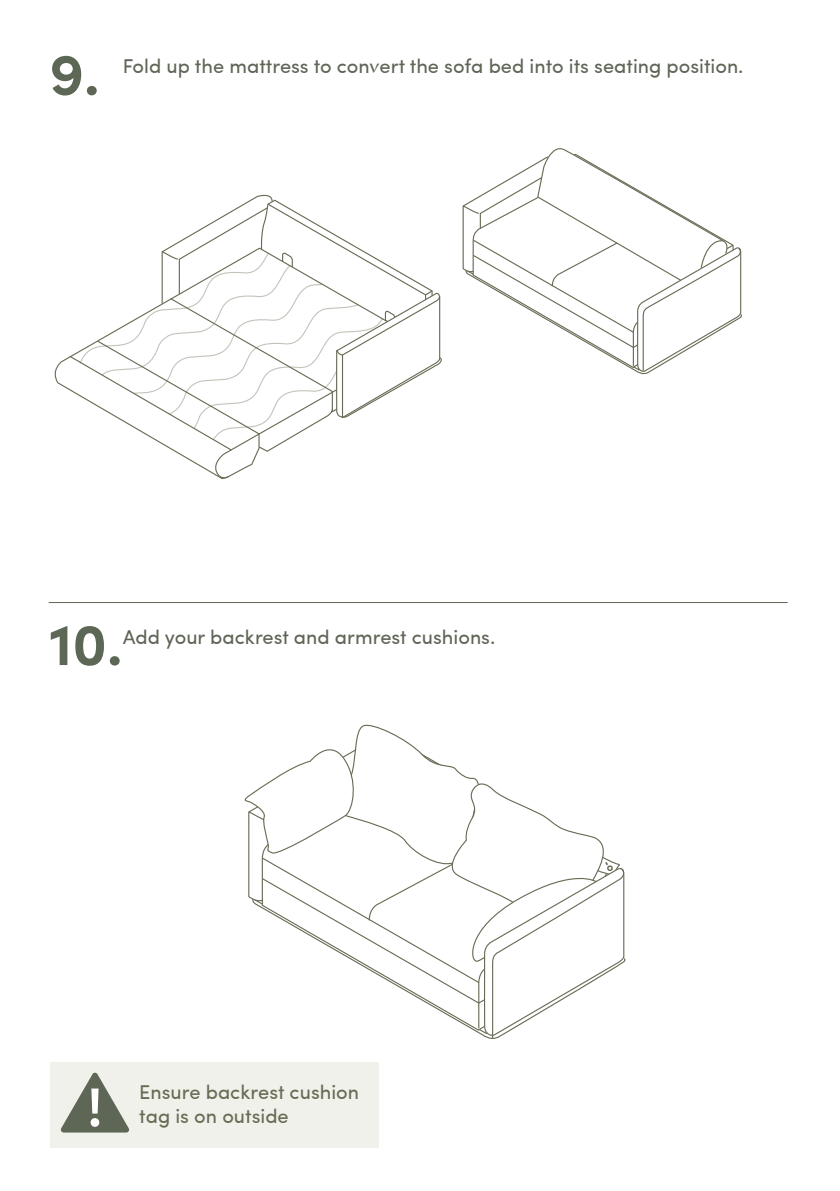
<style>
.page{position:relative;width:840px;height:1191px;background:#fff}
.page>*{position:absolute;margin:0;border:0;box-sizing:border-box;transform-origin:0 0}
.t1{font:700 58.8px "Sofia Pro";color:#5d6756}
.t2{font:700 54.8px "Sofia Pro";color:#fff;scale:.95 1}
.t3{font:20px "Sofia Pro";color:#5e6556}
.t4{font:20px/24px "Sofia Pro";color:#676b54}
</style>
<div class="page">
<hr style="left:49px;top:602px;width:738px;height:1px;background:#5d6556">
<svg style="left:68px;top:194px;width:374px;height:286px"></svg>
<div style="left:50px;top:1062px;width:328px;height:86px;background:#eff1ea"></div>
<svg style="left:60px;top:1072px;width:69px;height:60px"></svg>
<svg style="left:244px;top:724px;width:381px;height:315px"></svg>
<svg style="left:462px;top:148px;width:279px;height:227px"></svg>
<h1 class="t1" style="left:49px;top:29px;width:52px">9.</h1>
<p class="t3" style="left:123px;top:51px;width:622px">Fold up the mattress to convert the sofa bed into its seating position.</p>
<h1 class="t1" style="left:49px;top:599px;width:75px">10.</h1>
<p class="t3" style="left:123px;top:622px;width:374px">Add your backrest and armrest cushions.</p>
<h2 class="t2" style="left:87px;top:1064px;width:17px">!</h2>
<p class="t4" style="left:139px;top:1078px;width:221px">Ensure backrest cushion tag is on outside</p>
</div>
